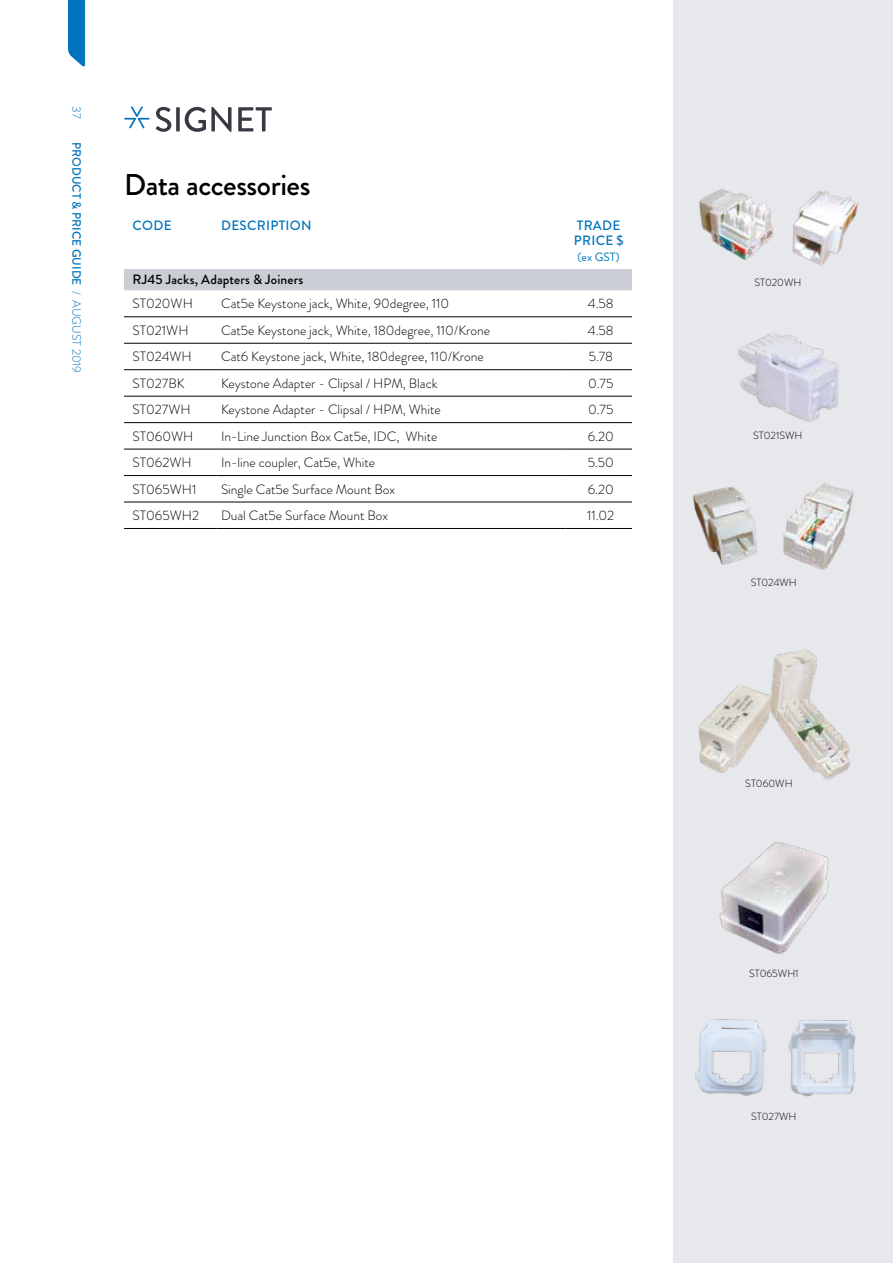
<style>
.page{position:relative;width:893px;height:1263px;background:#fff}
.page>*{position:absolute;margin:0;border:0;box-sizing:border-box;transform-origin:0 0}
.t1{font:500 30px "Brandon Grotesque";letter-spacing:-.015em;color:#000}
.t2{font:300 13.5px "Brandon Grotesque";color:#000}
.t3{font:500 13.5px/15px "Brandon Grotesque";letter-spacing:.02em;color:#0074bc}
.t4{font:500 13.5px "Brandon Grotesque";letter-spacing:.01em;color:#000}
.t5{font:500 12px "Brandon Grotesque";color:#0074bc}
.t6{font:12px "Brandon Grotesque";color:#0074bc}
.t7{font:300 12px "Brandon Grotesque";color:#0074bc}
.t8{font:300 10.5px "Brandon Grotesque";color:#000}
.s1{font-weight:300}
</style>
<div class="page">
<div style="left:673px;top:0;width:220px;height:1263px;background:#e7e8ec"></div>
<div style="left:124px;top:269px;width:508px;height:21px;background:#ccced5"></div>
<svg style="left:124px;top:290px;width:508px;height:212px"></svg>
<hr style="left:124px;top:316px;width:93px;height:1px;background:#000">
<hr style="left:217px;top:316px;width:348px;height:1px;background:#000">
<hr style="left:565px;top:316px;width:67px;height:1px;background:#000">
<hr style="left:124px;top:343px;width:93px;height:1px;background:#000">
<hr style="left:217px;top:343px;width:348px;height:1px;background:#000">
<hr style="left:565px;top:343px;width:67px;height:1px;background:#000">
<hr style="left:124px;top:369px;width:93px;height:1px;background:#000">
<hr style="left:217px;top:369px;width:348px;height:1px;background:#000">
<hr style="left:565px;top:369px;width:67px;height:1px;background:#000">
<hr style="left:124px;top:396px;width:93px;height:1px;background:#000">
<hr style="left:217px;top:396px;width:348px;height:1px;background:#000">
<hr style="left:565px;top:396px;width:67px;height:1px;background:#000">
<hr style="left:124px;top:422px;width:93px;height:1px;background:#000">
<hr style="left:217px;top:422px;width:348px;height:1px;background:#000">
<hr style="left:565px;top:422px;width:67px;height:1px;background:#000">
<hr style="left:124px;top:449px;width:93px;height:1px;background:#000">
<hr style="left:217px;top:449px;width:348px;height:1px;background:#000">
<hr style="left:565px;top:449px;width:67px;height:1px;background:#000">
<hr style="left:124px;top:475px;width:93px;height:1px;background:#000">
<hr style="left:217px;top:475px;width:348px;height:1px;background:#000">
<hr style="left:565px;top:475px;width:67px;height:1px;background:#000">
<hr style="left:124px;top:502px;width:93px;height:1px;background:#000">
<hr style="left:217px;top:502px;width:348px;height:1px;background:#000">
<hr style="left:565px;top:502px;width:67px;height:1px;background:#000">
<hr style="left:124px;top:528px;width:93px;height:1px;background:#000">
<hr style="left:217px;top:528px;width:348px;height:1px;background:#000">
<hr style="left:565px;top:528px;width:67px;height:1px;background:#000">
<img style="left:695px;top:1019px;width:161px;height:78px">
<img style="left:698px;top:188px;width:161px;height:78px">
<img style="left:699px;top:649px;width:151px;height:131px">
<img style="left:738px;top:334px;width:101px;height:88px">
<img style="left:692px;top:483px;width:162px;height:87px">
<img style="left:719px;top:842px;width:110px;height:113px">
<svg style="left:156px;top:107px;width:15px;height:25px"></svg>
<svg style="left:176px;top:107px;width:4px;height:24px"></svg>
<svg style="left:185px;top:107px;width:47px;height:25px"></svg>
<svg style="left:238px;top:107px;width:34px;height:24px"></svg>
<svg style="left:124px;top:106px;width:26px;height:22px"></svg>
<svg style="left:68px;top:0;width:17px;height:67px"></svg>
<p class="t7" style="left:85px;top:106px;width:13px;rotate:90deg">37</p>
<p class="t5" style="left:85px;top:142px;width:232px;rotate:90deg">PRODUCT &amp; PRICE GUIDE <span class="s1">/ AUGUST 2019</span></p>
<h1 class="t1" style="left:124px;top:164px;width:188px">Data accessories</h1>
<p class="t3" style="left:133px;top:218px;width:41px">CODE</p>
<p class="t3" style="left:221px;top:218px;width:92px">DESCRIPTION</p>
<p class="t3" style="left:574px;top:218px;width:51px">TRADE<br>PRICE $</p>
<p class="t6" style="left:578px;top:248px;width:44px">(ex GST)</p>
<p class="t4" style="left:133px;top:270px;width:172px">RJ45 Jacks, Adapters &amp; Joiners</p>
<p class="t2" style="left:133px;top:294px;width:62px">ST020WH</p>
<p class="t2" style="left:221px;top:294px;width:230px">Cat5e Keystone jack, White, 90degree, 110</p>
<p class="t2" style="left:588px;top:294px;width:27px">4.58</p>
<p class="t2" style="left:133px;top:321px;width:57px">ST021WH</p>
<p class="t2" style="left:221px;top:321px;width:270px">Cat5e Keystone jack, White, 180degree, 110/Krone</p>
<p class="t2" style="left:588px;top:321px;width:27px">4.58</p>
<p class="t2" style="left:133px;top:347px;width:61px">ST024WH</p>
<p class="t2" style="left:221px;top:347px;width:264px">Cat6 Keystone jack, White, 180degree, 110/Krone</p>
<p class="t2" style="left:589px;top:347px;width:26px">5.78</p>
<p class="t2" style="left:133px;top:374px;width:54px">ST027BK</p>
<p class="t2" style="left:221px;top:374px;width:218px">Keystone Adapter - Clipsal / HPM, Black</p>
<p class="t2" style="left:588px;top:374px;width:27px">0.75</p>
<p class="t2" style="left:133px;top:400px;width:60px">ST027WH</p>
<p class="t2" style="left:221px;top:400px;width:221px">Keystone Adapter - Clipsal / HPM, White</p>
<p class="t2" style="left:588px;top:400px;width:27px">0.75</p>
<p class="t2" style="left:133px;top:427px;width:62px">ST060WH</p>
<p class="t2" style="left:221px;top:427px;width:218px">In-Line Junction Box Cat5e, IDC, White</p>
<p class="t2" style="left:588px;top:427px;width:28px">6.20</p>
<p class="t2" style="left:133px;top:453px;width:61px">ST062WH</p>
<p class="t2" style="left:221px;top:453px;width:156px">In-line coupler, Cat5e, White</p>
<p class="t2" style="left:588px;top:453px;width:28px">5.50</p>
<p class="t2" style="left:133px;top:480px;width:65px">ST065WH1</p>
<p class="t2" style="left:221px;top:480px;width:176px">Single Cat5e Surface Mount Box</p>
<p class="t2" style="left:588px;top:480px;width:28px">6.20</p>
<p class="t2" style="left:133px;top:506px;width:68px">ST065WH2</p>
<p class="t2" style="left:221px;top:506px;width:169px">Dual Cat5e Surface Mount Box</p>
<p class="t2" style="left:587px;top:506px;width:29px">11.02</p>
<p class="t8" style="left:754px;top:276px;width:48px">ST020WH</p>
<p class="t8" style="left:753px;top:428px;width:51px">ST021SWH</p>
<p class="t8" style="left:751px;top:575px;width:48px">ST024WH</p>
<p class="t8" style="left:745px;top:776px;width:49px">ST060WH</p>
<p class="t8" style="left:749px;top:966px;width:51px">ST065WH1</p>
<p class="t8" style="left:751px;top:1109px;width:47px">ST027WH</p>
</div>
